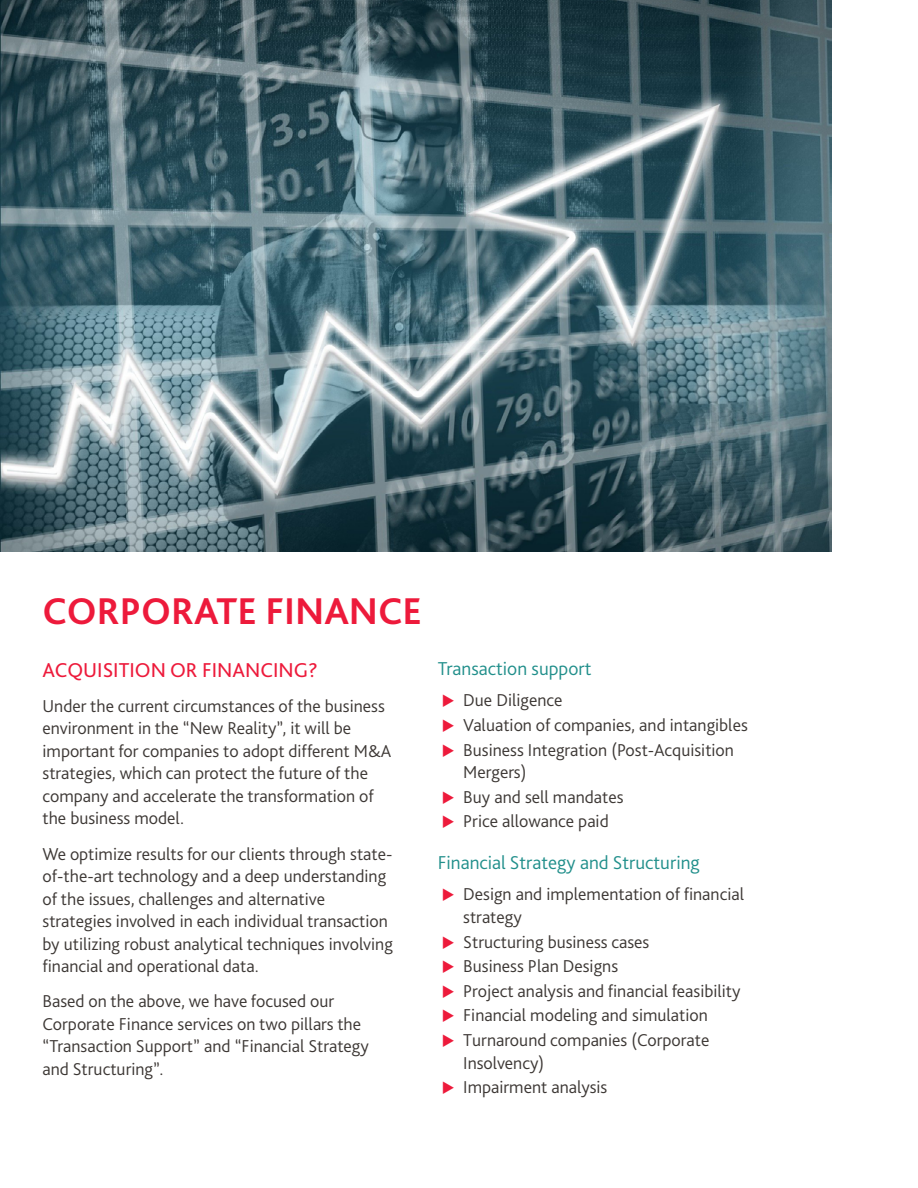
<style>
.page{position:relative;width:918px;height:1188px;background:#fff}
.page>*{position:absolute;margin:0;border:0;box-sizing:border-box;transform-origin:0 0}
.t1{font:700 39px "Bliss Pro";color:#ed1a3b}
.t2{font:21px "Bliss Pro";color:#ed1a3b}
.t3{font:300 19.5px "Bliss Pro";color:#218f8b}
.t4{font:300 18px/22.5px "Bliss Pro";color:#3c3734}
</style>
<div class="page">
<img style="left:0;top:0;width:832px;height:551px">
<h1 class="t1" style="left:43px;top:586px;width:381px">CORPORATE FINANCE</h1>
<p class="t2" style="left:43px;top:657px;width:277px">ACQUISITION OR FINANCING?</p>
<p class="t4" style="left:43px;top:694px;width:350px">Under the current circumstances of the business environment in the “New Reality”, it will be important for companies to adopt different M&amp;A strategies, which can protect the future of the company and accelerate the transformation of the business model.</p>
<p class="t4" style="left:43px;top:842px;width:352px">We optimize results for our clients through state&shy;of-the-art technology and a deep understanding of the issues, challenges and alternative strategies involved in each individual transaction by utilizing robust analytical techniques involving financial and operational data.</p>
<p class="t4" style="left:43px;top:990px;width:328px">Based on the above, we have focused our Corporate Finance services on two pillars the “Transaction Support” and “Financial Strategy and Structuring”.</p>
<p class="t3" style="left:438px;top:657px;width:155px">Transaction support</p>
<p class="t4" style="left:463px;top:688px;width:286px;line-height:24.6px">Due Diligence<br>Valuation of companies, and intangibles<br>Business Integration (Post-Acquisition</p>
<p class="t4" style="left:463px;top:759px;width:162px;line-height:24.6px">Mergers)<br>Buy and sell mandates<br>Price allowance paid</p>
<p class="t3" style="left:438px;top:851px;width:264px">Financial Strategy and Structuring</p>
<p class="t4" style="left:463px;top:883px;width:282px">Design and implementation of financial strategy</p>
<p class="t4" style="left:463px;top:929px;width:279px;line-height:24.6px">Structuring business cases<br>Business Plan Designs<br>Project analysis and financial feasibility Financial modeling and simulation Turnaround companies (Corporate</p>
<p class="t4" style="left:463px;top:1050px;width:146px;line-height:24.6px">Insolvency)<br>Impairment analysis</p>
</div>
